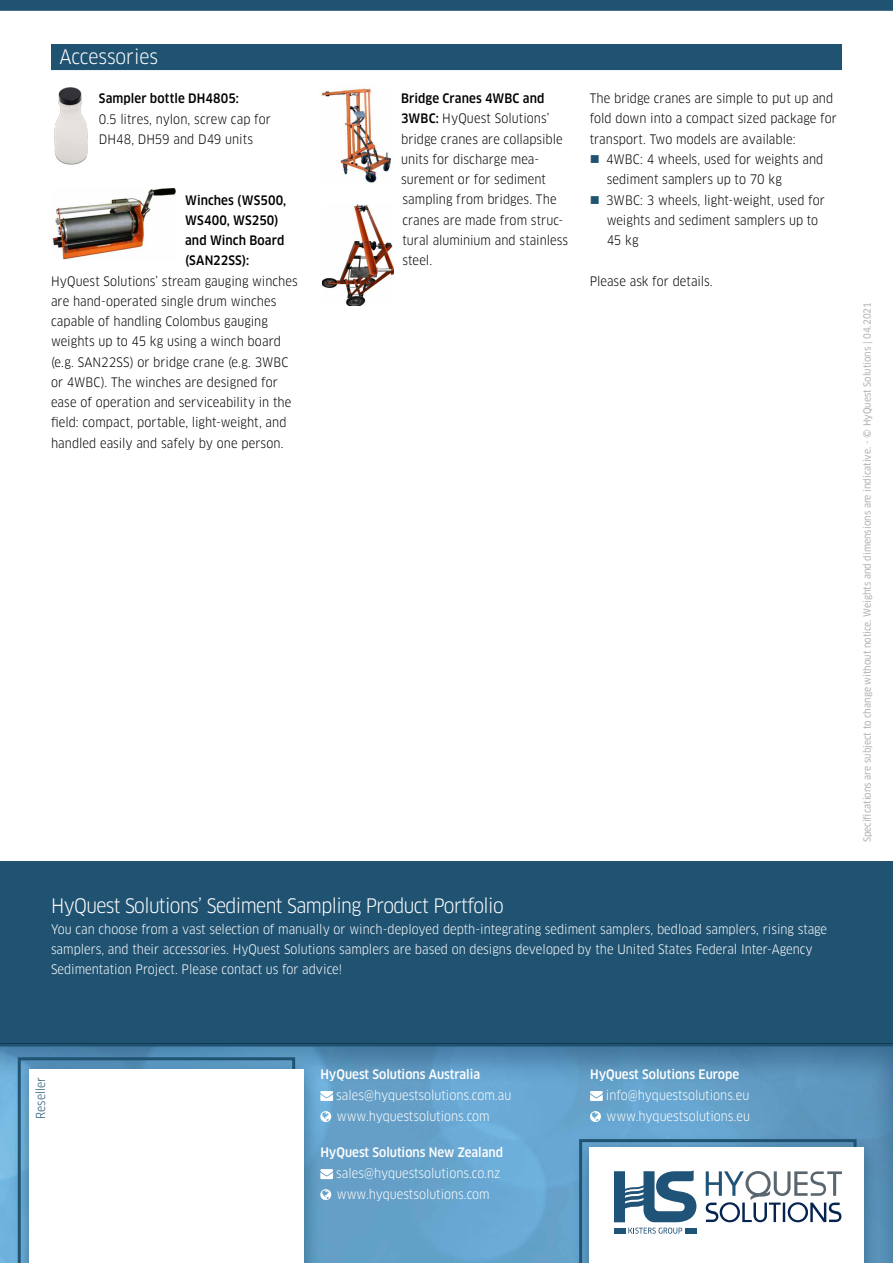
<style>
.page{position:relative;width:893px;height:1263px;background:#fff}
.page>*{position:absolute;margin:0;border:0;box-sizing:border-box;transform-origin:0 0}
.t1{font:condensed 19.5px "Clan OT";letter-spacing:-.03em;color:#fff}
.t2{font:condensed 19.5px "Clan OT";color:#fff}
.t3{font:condensed 12.75px/20.2px "Clan OT";letter-spacing:.005em;color:#000}
.t4{font:condensed 12.75px/21px "Clan OT";color:#fff}
.t5{font:500 condensed 12.75px "Clan OT";color:#fff}
.t6{font:500 condensed 12.75px/20.2px "Clan OT";letter-spacing:.01em;color:#000}
.t7{font:condensed 12px "Clan OT";letter-spacing:.005em;color:#205372}
.t8{font:9.75px "Clan OT Narrow News";color:#b3b2b2}
.s1{font-weight:500}
</style>
<div class="page">
<div style="left:0;top:1043px;width:893px;height:220px;background:#205372;opacity:.4"></div>
<div style="left:10px;top:1054px;width:312px;height:209px;background:#205372;opacity:.7"></div>
<div style="left:29px;top:1069px;width:274px;height:194px;background:#fff"></div>
<div style="left:0;top:0;width:893px;height:11px;background:#205372"></div>
<hr style="left:0;top:1043px;width:893px;height:3px;background:#205372">
<div style="left:571px;top:1133px;width:312px;height:130px;background:#205372;opacity:.7"></div>
<div style="left:590px;top:1147px;width:274px;height:116px;background:#fff"></div>
<svg style="left:579px;top:1139px;width:277px;height:124px"></svg>
<svg style="left:590px;top:1091px;width:13px;height:10px"></svg>
<svg style="left:590px;top:1111px;width:11px;height:11px"></svg>
<svg style="left:320px;top:1091px;width:13px;height:10px"></svg>
<svg style="left:320px;top:1111px;width:11px;height:11px"></svg>
<svg style="left:320px;top:1169px;width:13px;height:10px"></svg>
<svg style="left:320px;top:1189px;width:11px;height:11px"></svg>
<div style="left:0;top:861px;width:893px;height:182px;background:#205372"></div>
<img style="left:323px;top:204px;width:71px;height:101px">
<img style="left:321px;top:85px;width:71px;height:98px">
<img style="left:52px;top:188px;width:124px;height:71px">
<div style="left:51px;top:44px;width:791px;height:25px;background:#205372"></div>
<hr style="left:51px;top:69px;width:791px;height:1px;background:#205372">
<img style="left:54px;top:87px;width:34px;height:78px">
<h1 class="t2" style="left:60px;top:45px;width:100px">Accessories</h1>
<p class="t6" style="left:99px;top:89px;width:142px">Sampler bottle DH4805:</p>
<p class="t3" style="left:99px;top:109px;width:174px">0.5 litres, nylon, screw cap for<br>DH48, DH59 and D49 units</p>
<p class="t6" style="left:185px;top:190px;width:103px">Winches (WS500,<br>WS400, WS250) and Winch Board (SAN22SS):</p>
<p class="t3" style="left:51px;top:271px;width:248px">HyQuest Solutions’ stream gauging winches are hand-operated single drum winches capable of handling Colombus gauging weights up to 45 kg using a winch board (e.g. SAN22SS) or bridge crane (e.g. 3WBC or 4WBC). The winches are designed for ease of operation and serviceability in the field: compact, portable, light-weight, and handled easily and safely by one person.</p>
<p class="t3" style="left:401px;top:88px;width:169px"><span class="s1">Bridge Cranes 4WBC and<br>3WBC:</span> HyQuest Solutions’ bridge cranes are collapsible units for discharge mea&shy;surement or for sediment sampling from bridges. The cranes are made from struc&shy;tural aluminium and stainless steel.</p>
<p class="t3" style="left:590px;top:88px;width:249px">The bridge cranes are simple to put up and fold down into a compact sized package for transport. Two models are available:</p>
<p class="t3" style="left:606px;top:149px;width:220px">4WBC: 4 wheels, used for weights and sediment samplers up to 70 kg<br>3WBC: 3 wheels, light-weight, used for weights and sediment samplers up to<br>45 kg</p>
<p class="t3" style="left:590px;top:271px;width:125px">Please ask for details.</p>
<h1 class="t1" style="left:51px;top:895px;width:454px">HyQuest Solutions’ Sediment Sampling Product Portfolio</h1>
<p class="t4" style="left:51px;top:919px;width:778px;line-height:20.2px">You can choose from a vast selection of manually or winch-deployed depth-integrating sediment samplers, bedload samplers, rising stage samplers, and their accessories. HyQuest Solutions samplers are based on designs developed by the United States Federal Inter-Agency<br>Sedimentation Project. Please contact us for advice!</p>
<p class="t8" style="left:861px;top:842px;width:542px;rotate:-90deg">Specifications are subject to change without notice. Weights and dimensions are indicative. - © HyQuest Solutions | 04.2021</p>
<p class="t7" style="left:34px;top:1119px;width:44px;rotate:-90deg">Reseller</p>
<p class="t5" style="left:320px;top:1067px;width:161px">HyQuest Solutions Australia</p>
<p class="t4" style="left:336px;top:1085px;width:177px">sales@hyquestsolutions.com.au www.hyquestsolutions.com</p>
<p class="t5" style="left:320px;top:1145px;width:184px">HyQuest Solutions New Zealand</p>
<p class="t4" style="left:336px;top:1163px;width:166px">sales@hyquestsolutions.co.nz www.hyquestsolutions.com</p>
<p class="t5" style="left:590px;top:1067px;width:151px">HyQuest Solutions Europe</p>
<p class="t4" style="left:606px;top:1085px;width:146px">info@hyquestsolutions.eu www.hyquestsolutions.eu</p>
</div>
